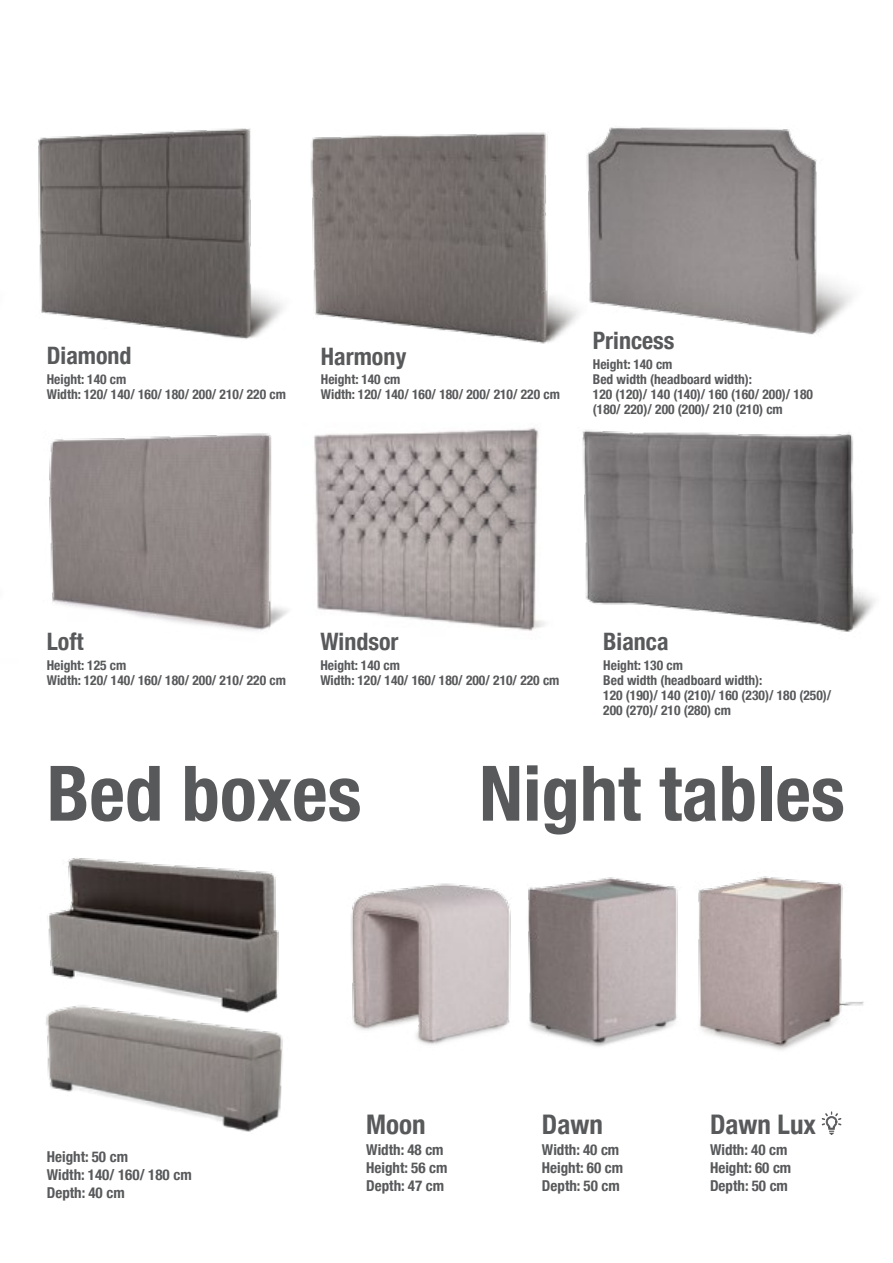
<style>
.page{position:relative;width:893px;height:1263px;background:#fff}
.page>*{position:absolute;margin:0;border:0;box-sizing:border-box;transform-origin:0 0}
.t1{font:700 condensed 76.65px "Helvetica Neue";color:#58595b}
.t2{font:700 condensed 27px "Helvetica Neue";color:#58595b}
.t3{font:700 condensed 24px "Helvetica Neue";color:#58595b}
.t4{font:700 condensed 15px/18px "Helvetica Neue";color:#58595b}
.t5{font:700 condensed 13.5px/15px "Helvetica Neue";color:#58595b}
</style>
<div class="page">
<img style="left:46px;top:1024px;width:237px;height:108px">
<img style="left:46px;top:858px;width:233px;height:166px">
<img style="left:351px;top:883px;width:160px;height:162px">
<img style="left:582px;top:430px;width:293px;height:202px">
<img style="left:609px;top:127px;width:244px;height:208px">
<img style="left:311px;top:130px;width:309px;height:214px">
<img style="left:38px;top:128px;width:245px;height:211px">
<img style="left:49px;top:433px;width:239px;height:198px">
<img style="left:528px;top:877px;width:107px;height:170px">
<img style="left:635px;top:876px;width:229px;height:174px">
<img style="left:314px;top:427px;width:231px;height:204px">
<svg style="left:822px;top:1111px;width:19px;height:24px"></svg>
<h3 class="t3" style="left:47px;top:336px;width:86px">Diamond</h3>
<p class="t5" style="left:47px;top:370px;width:241px">Height: 140 cm<br>Width: 120/ 140/ 160/ 180/ 200/ 210/ 220 cm</p>
<h3 class="t3" style="left:321px;top:336px;width:87px">Harmony</h3>
<p class="t5" style="left:321px;top:371px;width:241px">Height: 140 cm<br>Width: 120/ 140/ 160/ 180/ 200/ 210/ 220 cm</p>
<h3 class="t3" style="left:593px;top:321px;width:83px">Princess</h3>
<p class="t5" style="left:593px;top:356px;width:222px">Height: 140 cm<br>Bed width (headboard width):<br>120 (120)/ 140 (140)/ 160 (160/ 200)/ 180 (180/ 220)/ 200 (200)/ 210 (210) cm</p>
<h3 class="t3" style="left:47px;top:622px;width:38px">Loft</h3>
<p class="t5" style="left:47px;top:657px;width:241px">Height: 125 cm<br>Width: 120/ 140/ 160/ 180/ 200/ 210/ 220 cm</p>
<h3 class="t3" style="left:320px;top:622px;width:80px">Windsor</h3>
<p class="t5" style="left:320px;top:657px;width:241px">Height: 140 cm<br>Width: 120/ 140/ 160/ 180/ 200/ 210/ 220 cm</p>
<h3 class="t3" style="left:603px;top:621px;width:67px">Bianca</h3>
<p class="t5" style="left:603px;top:656px;width:230px">Height: 130 cm<br>Bed width (headboard width):<br>120 (190)/ 140 (210)/ 160 (230)/ 180 (250)/<br>200 (270)/ 210 (280) cm</p>
<h1 class="t1" style="left:47px;top:730px;width:316px">Bed boxes</h1>
<h1 class="t1" style="left:479px;top:730px;width:367px">Night tables</h1>
<p class="t4" style="left:47px;top:1146px;width:146px">Height: 50 cm<br>Width: 140/ 160/ 180 cm<br>Depth: 40 cm</p>
<h2 class="t2" style="left:366px;top:1102px;width:61px">Moon</h2>
<p class="t4" style="left:366px;top:1140px;width:83px">Width: 48 cm<br>Height: 56 cm<br>Depth: 47 cm</p>
<h2 class="t2" style="left:542px;top:1102px;width:62px">Dawn</h2>
<p class="t4" style="left:542px;top:1140px;width:83px">Width: 40 cm<br>Height: 60 cm<br>Depth: 50 cm</p>
<h2 class="t2" style="left:710px;top:1102px;width:107px">Dawn Lux</h2>
<p class="t4" style="left:710px;top:1140px;width:83px">Width: 40 cm<br>Height: 60 cm<br>Depth: 50 cm</p>
</div>
